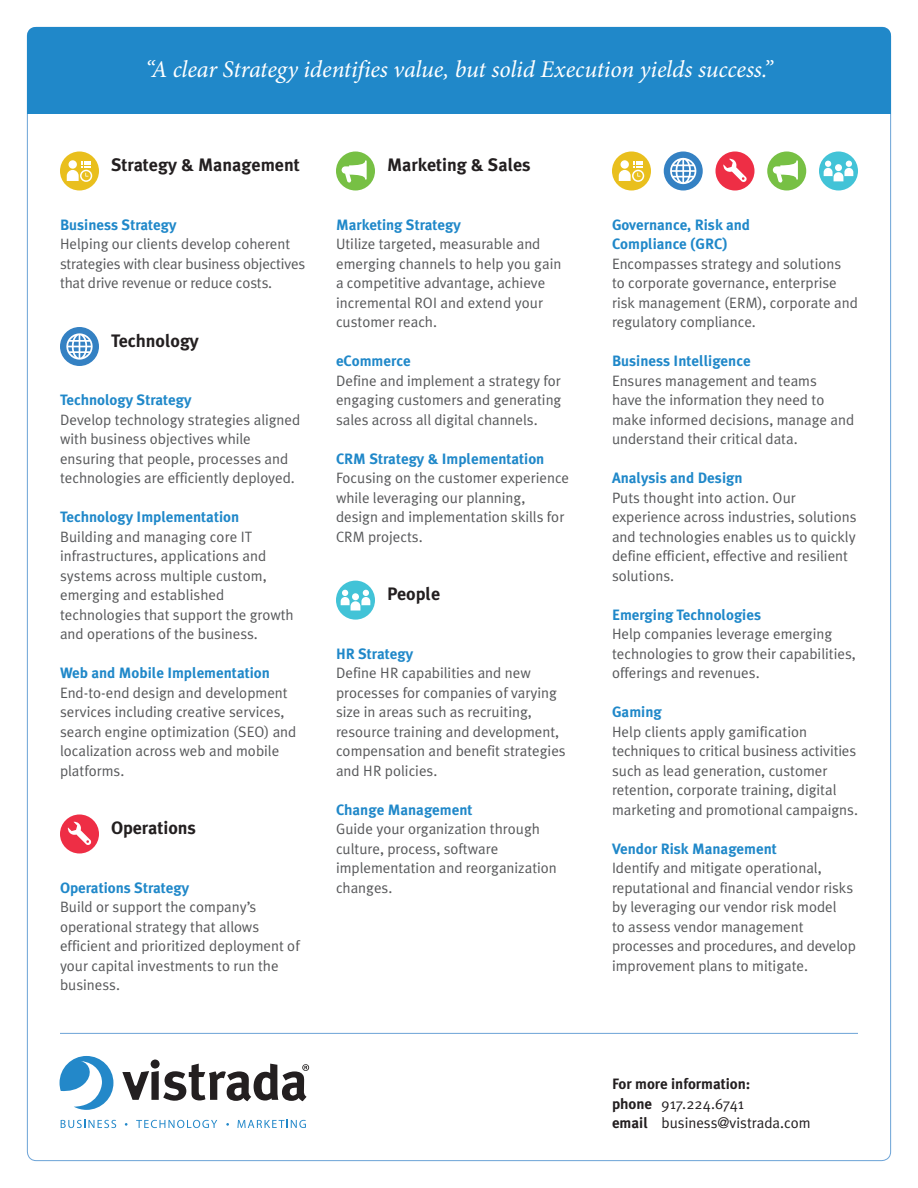
<style>
.page{position:relative;width:918px;height:1188px;background:#fff}
.page>*{position:absolute;margin:0;border:0;box-sizing:border-box;transform-origin:0 0}
.blue_intro_text{font:italic 24px "Minion Pro";letter-spacing:-.01em;color:#fff}
.Headers{font:700 18px "Meta Plus";color:#231f20}
.t1{font:15px/19.5px "Meta Plus Normal";color:#57585a}
.Subheads{font:700 15px/19.5px "Meta Plus";color:#2088c9}
.contact_info{font:15px/19.5px "Meta Plus Normal";color:#231f20}
.s1{font-family:"Meta Plus";font-weight:700}
</style>
<div class="page">
<div style="left:27px;top:45px;width:864px;height:68px;background:#2088c9"></div>
<div style="left:27px;top:27px;width:864px;height:68px;background:#2088c9;border-radius:9px"></div>
<svg style="left:60px;top:1056px;width:53px;height:54px"></svg>
<svg style="left:122px;top:1060px;width:187px;height:41px"></svg>
<svg style="left:61px;top:1120px;width:55px;height:8px"></svg>
<svg style="left:136px;top:1120px;width:81px;height:8px"></svg>
<svg style="left:237px;top:1120px;width:69px;height:8px"></svg>
<div style="left:336px;top:581px;width:39px;height:39px;background:#42c3d7;border-radius:50%"></div>
<svg style="left:341px;top:590px;width:29px;height:21px"></svg>
<div style="left:60px;top:327px;width:39px;height:39px;background:#3481c3;border-radius:50%"></div>
<svg style="left:66px;top:333px;width:27px;height:27px"></svg>
<div style="left:60px;top:152px;width:39px;height:38px;background:#e9bf1d;border-radius:50%"></div>
<svg style="left:67px;top:161px;width:25px;height:21px"></svg>
<div style="left:612px;top:152px;width:39px;height:38px;background:#e9bf1d;border-radius:50%"></div>
<svg style="left:619px;top:161px;width:25px;height:21px"></svg>
<div style="left:336px;top:152px;width:39px;height:38px;background:#77c044;border-radius:50%"></div>
<svg style="left:345px;top:160px;width:22px;height:23px"></svg>
<div style="left:342px;top:166px;width:15px;height:8px;background:#fff;border-radius:4px"></div>
<div style="left:60px;top:814px;width:39px;height:40px;background:#ee2e45;border-radius:50%"></div>
<svg style="left:68px;top:822px;width:23px;height:23px"></svg>
<div style="left:664px;top:152px;width:39px;height:38px;background:#3481c3;border-radius:50%"></div>
<svg style="left:670px;top:158px;width:26px;height:26px"></svg>
<div style="left:716px;top:152px;width:38px;height:38px;background:#ee2e45;border-radius:50%"></div>
<svg style="left:723px;top:159px;width:24px;height:23px"></svg>
<div style="left:767px;top:152px;width:39px;height:38px;background:#77c044;border-radius:50%"></div>
<svg style="left:776px;top:160px;width:22px;height:23px"></svg>
<div style="left:773px;top:166px;width:15px;height:8px;background:#fff;border-radius:4px"></div>
<div style="left:819px;top:152px;width:39px;height:38px;background:#42c3d7;border-radius:50%"></div>
<svg style="left:824px;top:161px;width:29px;height:20px"></svg>
<hr style="left:60px;top:1033px;width:798px;height:1px;background:#6ca3d7">
<p class="blue_intro_text" style="left:145px;top:53px;width:629px">“A clear Strategy identifies value, but solid Execution yields success.”</p>
<p class="Headers" style="left:111px;top:154px;width:190px">Strategy &amp; Management</p>
<p class="Subheads" style="left:60px;top:214px;width:118px">Business Strategy</p>
<p class="t1" style="left:60px;top:234px;width:247px">Helping our clients develop coherent strategies with clear business objectives that drive revenue or reduce costs.</p>
<p class="Headers" style="left:111px;top:330px;width:89px">Technology</p>
<p class="Subheads" style="left:60px;top:390px;width:133px">Technology Strategy</p>
<p class="t1" style="left:60px;top:409px;width:242px">Develop technology strategies aligned with business objectives while ensuring that people, processes and technologies are efficiently deployed.</p>
<p class="Subheads" style="left:60px;top:507px;width:181px">Technology Implementation</p>
<p class="t1" style="left:60px;top:526px;width:235px">Building and managing core IT infrastructures, applications and systems across multiple custom, emerging and established technologies that support the growth and operations of the business.</p>
<p class="Subheads" style="left:60px;top:663px;width:211px">Web and Mobile Implementation</p>
<p class="t1" style="left:60px;top:682px;width:238px">End-to-end design and development services including creative services, search engine optimization (SEO) and localization across web and mobile platforms.</p>
<p class="Headers" style="left:111px;top:817px;width:87px">Operations</p>
<p class="Subheads" style="left:60px;top:877px;width:131px">Operations Strategy</p>
<p class="t1" style="left:60px;top:897px;width:241px">Build or support the company’s operational strategy that allows efficient and prioritized deployment of your capital investments to run the business.</p>
<p class="Headers" style="left:387px;top:154px;width:145px">Marketing &amp; Sales</p>
<p class="Subheads" style="left:336px;top:214px;width:126px">Marketing Strategy</p>
<p class="t1" style="left:336px;top:234px;width:227px">Utilize targeted, measurable and emerging channels to help you gain a competitive advantage, achieve incremental ROI and extend your customer reach.</p>
<p class="Subheads" style="left:336px;top:351px;width:76px">eCommerce</p>
<p class="t1" style="left:336px;top:370px;width:227px;text-align:justify">Define and implement a strategy for engaging customers and generating sales across all digital channels.</p>
<p class="Subheads" style="left:336px;top:448px;width:210px">CRM Strategy &amp; Implementation</p>
<p class="t1" style="left:336px;top:468px;width:235px">Focusing on the customer experience while leveraging our planning, design and implementation skills for<br>CRM projects.</p>
<p class="Headers" style="left:387px;top:583px;width:55px">People</p>
<p class="Subheads" style="left:336px;top:643px;width:79px">HR Strategy</p>
<p class="t1" style="left:336px;top:663px;width:231px">Define HR capabilities and new processes for companies of varying size in areas such as recruiting, resource training and development, compensation and benefit strategies and HR policies.</p>
<p class="Subheads" style="left:336px;top:799px;width:138px">Change Management</p>
<p class="t1" style="left:336px;top:819px;width:222px">Guide your organization through culture, process, software implementation and reorganization changes.</p>
<p class="Subheads" style="left:612px;top:214px;width:140px">Governance, Risk and<br>Compliance (GRC)</p>
<p class="t1" style="left:612px;top:253px;width:247px">Encompasses strategy and solutions<br>to corporate governance, enterprise risk management (ERM), corporate and regulatory compliance.</p>
<p class="Subheads" style="left:612px;top:351px;width:140px">Business Intelligence</p>
<p class="t1" style="left:612px;top:370px;width:244px">Ensures management and teams<br>have the information they need to make informed decisions, manage and understand their critical data.</p>
<p class="Subheads" style="left:612px;top:468px;width:132px">Analysis and Design</p>
<p class="t1" style="left:612px;top:487px;width:246px">Puts thought into action. Our experience across industries, solutions and technologies enables us to quickly define efficient, effective and resilient solutions.</p>
<p class="Subheads" style="left:612px;top:604px;width:151px">Emerging Technologies</p>
<p class="t1" style="left:612px;top:624px;width:245px">Help companies leverage emerging technologies to grow their capabilities, offerings and revenues.</p>
<p class="Subheads" style="left:612px;top:702px;width:51px">Gaming</p>
<p class="t1" style="left:612px;top:721px;width:248px">Help clients apply gamification techniques to critical business activities such as lead generation, customer retention, corporate training, digital marketing and promotional campaigns.</p>
<p class="Subheads" style="left:612px;top:838px;width:166px">Vendor Risk Management</p>
<p class="t1" style="left:612px;top:858px;width:246px">Identify and mitigate operational, reputational and financial vendor risks by leveraging our vendor risk model<br>to assess vendor management processes and procedures, and develop improvement plans to mitigate.</p>
<p class="contact_info" style="left:612px;top:1074px;width:200px"><span class="s1">For more information:<br>phone</span> 917.224.6741<br><span class="s1">email</span> business@vistrada.com</p>
</div>
